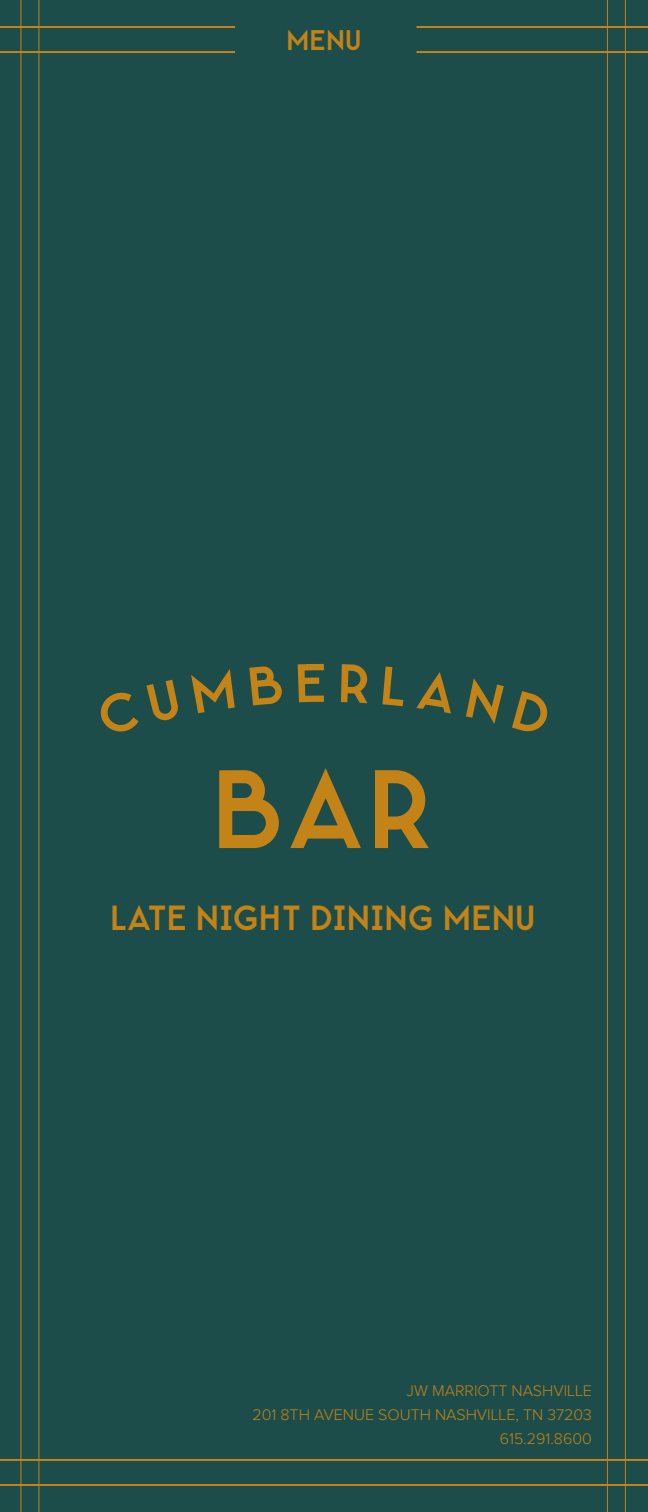
<style>
.page{position:relative;width:648px;height:1512px;background:#1d4d4a}
.page>*{position:absolute;margin:0;border:0;box-sizing:border-box;transform-origin:0 0}
.t1{font:700 32px "Voyager";color:#c48317}
.t2{font:700 26px "Voyager";color:#c48317}
.t3{font:300 16px "Proxima Nova";color:#c48317}
</style>
<div class="page">
<hr style="left:20px;top:0;width:1px;height:1512px;background:#c48317">
<hr style="left:38px;top:0;width:1px;height:1512px;background:#c48317">
<hr style="left:607px;top:0;width:1px;height:1512px;background:#c48317">
<hr style="left:625px;top:0;width:1px;height:1512px;background:#c48317">
<hr style="left:0;top:51px;width:235px;height:2px;background:#c48317">
<hr style="left:0;top:26px;width:235px;height:2px;background:#c48317">
<hr style="left:417px;top:51px;width:231px;height:2px;background:#c48317">
<hr style="left:417px;top:26px;width:231px;height:2px;background:#c48317">
<hr style="left:0;top:1459px;width:648px;height:2px;background:#c48317">
<hr style="left:0;top:1484px;width:648px;height:2px;background:#c48317">
<svg style="left:219px;top:770px;width:60px;height:78px"></svg>
<svg style="left:290px;top:768px;width:71px;height:80px"></svg>
<svg style="left:375px;top:770px;width:54px;height:78px"></svg>
<svg style="left:100px;top:692px;width:39px;height:40px"></svg>
<svg style="left:146px;top:680px;width:32px;height:41px"></svg>
<svg style="left:191px;top:669px;width:44px;height:44px"></svg>
<svg style="left:249px;top:666px;width:33px;height:39px"></svg>
<svg style="left:298px;top:664px;width:26px;height:38px"></svg>
<svg style="left:341px;top:664px;width:27px;height:39px"></svg>
<svg style="left:382px;top:667px;width:21px;height:39px"></svg>
<svg style="left:416px;top:672px;width:35px;height:41px"></svg>
<svg style="left:466px;top:678px;width:38px;height:46px"></svg>
<svg style="left:512px;top:691px;width:36px;height:41px"></svg>
<p class="t2" style="left:286px;top:22px;width:77px">MENU</p>
<p class="t1" style="left:110px;top:896px;width:427px">LATE NIGHT DINING MENU</p>
<p class="t3" style="left:407px;top:1384px;width:187px">JW MARRIOTT NASHVILLE</p>
<p class="t3" style="left:252px;top:1408px;width:341px">201 8TH AVENUE SOUTH NASHVILLE, TN 37203</p>
<p class="t3" style="left:500px;top:1432px;width:94px">615.291.8600</p>
</div>
